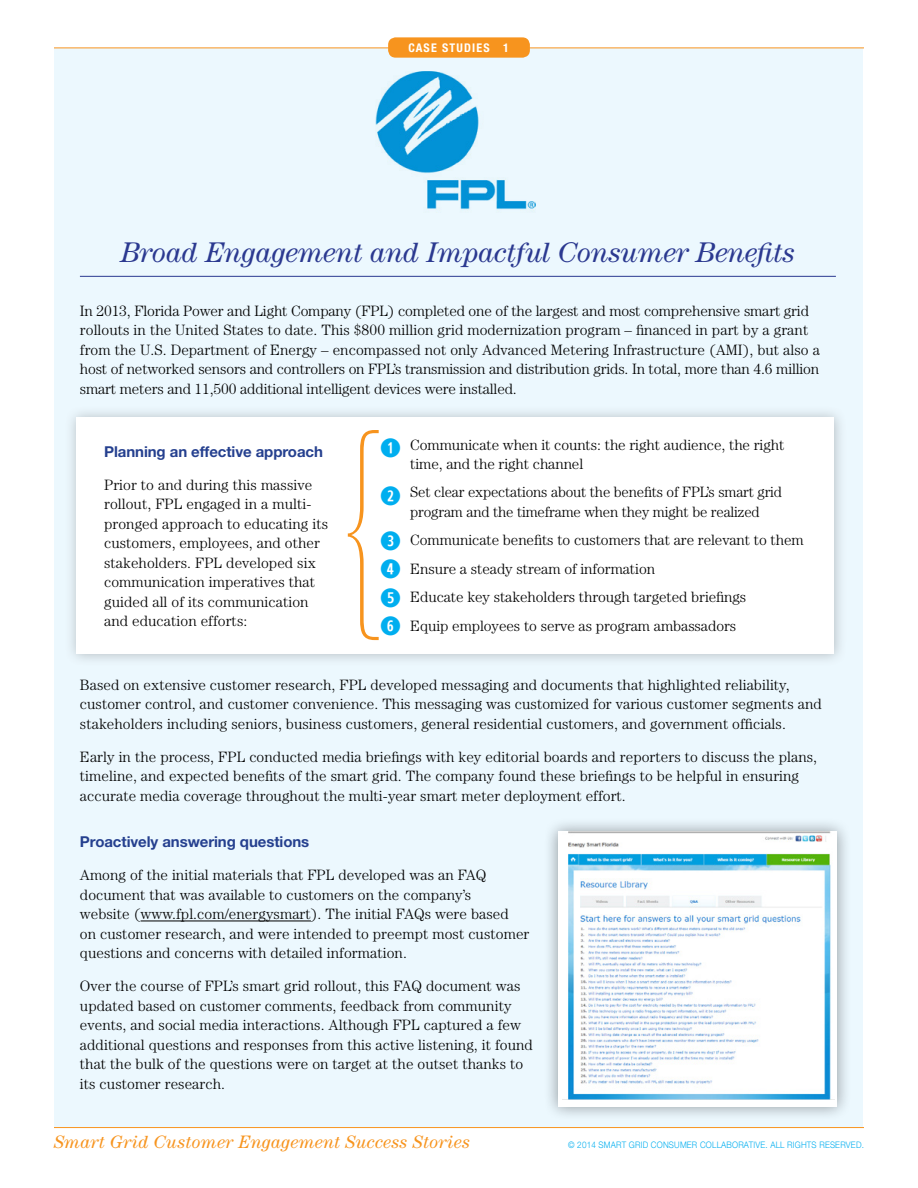
<style>
.page{position:relative;width:918px;height:1188px;background:#fff}
.page>*{position:absolute;margin:0;border:0;box-sizing:border-box;transform-origin:0 0}
.Subpage_Headline{font:italic 28.5px "Century";letter-spacing:-.005em;color:#2b3990}
.t1{font:italic 18px "Century";letter-spacing:.01em;color:#f7941e}
.body_basic{font:300 15px/19.5px "Century";letter-spacing:.005em;color:#000}
.body_bulleted{font:300 15px/19.5px "Century";letter-spacing:-.005em;color:#000}
.CS_Sub{font:700 15px "Helvetica Neue";letter-spacing:-.005em;color:#25408f}
.Pull_Quote{font:700 condensed 12px "Helvetica Neue";letter-spacing:.1em;color:#fff}
.t2{font:300 9px "Helvetica Neue";letter-spacing:.025em;color:#00aeef;scale:.9 1}
.s1{font-family:"Combi Numerals Pro";font-weight:700;font-size:25.5px;color:#00aeef}
</style>
<div class="page">
<div style="left:55px;top:48px;width:808px;height:1079px;background:#ecf8fe"></div>
<hr style="left:54px;top:1127px;width:810px;height:1px;background:#f7941e">
<hr style="left:54px;top:48px;width:810px;height:1px;background:#f7941e">
<div style="left:388px;top:37px;width:142px;height:21px;background:#f7941e;border-radius:8px"></div>
<hr style="left:80px;top:276px;width:756px;height:1px;background:#2b3990">
<hr style="left:141px;top:921px;width:170px;height:1px;background:#000">
<img style="left:376px;top:71px;width:160px;height:140px">
<div style="left:544px;top:817px;width:308px;height:305px;background:#000;opacity:.4"></div>
<div style="left:558px;top:832px;width:279px;height:275px;background:#fff"></div>
<img style="left:562px;top:832px;width:272px;height:268px">
<div style="left:64px;top:405px;width:782px;height:262px;background:#6d6e71;opacity:.45"></div>
<div style="left:77px;top:418px;width:757px;height:236px;background:#fff"></div>
<svg style="left:348px;top:430px;width:31px;height:210px"></svg>
<p class="Pull_Quote" style="left:408px;top:41px;width:102px">CASE STUDIES 1</p>
<p class="Subpage_Headline" style="left:121px;top:236px;width:676px">Broad Engagement and Impactful Consumer Benefits</p>
<p class="body_basic" style="left:80px;top:301px;width:742px">In 2013, Florida Power and Light Company (FPL) completed one of the largest and most comprehensive smart grid rollouts in the United States to date. This $800 million grid modernization program – financed in part by a grant from the U.S. Department of Energy – encompassed not only Advanced Metering Infrastructure (AMI), but also a host of networked sensors and controllers on FPL’s transmission and distribution grids. In total, more than 4.6 million smart meters and 11,500 additional intelligent devices were installed.</p>
<p class="CS_Sub" style="left:104px;top:442px;width:220px">Planning an effective approach</p>
<p class="body_basic" style="left:104px;top:474px;width:226px">Prior to and during this massive rollout, FPL engaged in a multi&shy;pronged approach to educating its customers, employees, and other stakeholders. FPL developed six communication imperatives that guided all of its communication and education efforts:</p>
<p class="body_bulleted" style="left:410px;top:434px;width:376px;text-indent:-30px"><span class="s1">Q</span> Communicate when it counts: the right audience, the right time, and the right channel</p>
<p class="body_bulleted" style="left:380px;top:482px;width:403px;text-align:center"><span class="s1">W</span> Set clear expectations about the benefits of FPL’s smart grid program and the timeframe when they might be realized</p>
<p class="body_bulleted" style="left:380px;top:530px;width:425px"><span class="s1">E</span> Communicate benefits to customers that are relevant to them</p>
<p class="body_bulleted" style="left:380px;top:559px;width:276px"><span class="s1">R</span> Ensure a steady stream of information</p>
<p class="body_bulleted" style="left:380px;top:587px;width:368px"><span class="s1">T</span> Educate key stakeholders through targeted briefings</p>
<p class="body_bulleted" style="left:380px;top:615px;width:358px"><span class="s1">Y</span> Equip employees to serve as program ambassadors</p>
<p class="body_basic" style="left:80px;top:675px;width:743px">Based on extensive customer research, FPL developed messaging and documents that highlighted reliability, customer control, and customer convenience. This messaging was customized for various customer segments and stakeholders including seniors, business customers, general residential customers, and government officials.</p>
<p class="body_basic" style="left:80px;top:747px;width:739px">Early in the process, FPL conducted media briefings with key editorial boards and reporters to discuss the plans, timeline, and expected benefits of the smart grid. The company found these briefings to be helpful in ensuring accurate media coverage throughout the multi-year smart meter deployment effort.</p>
<p class="CS_Sub" style="left:80px;top:833px;width:231px">Proactively answering questions</p>
<p class="body_basic" style="left:80px;top:865px;width:451px">Among of the initial materials that FPL developed was an FAQ document that was available to customers on the company’s<br>website (www.fpl.com/energysmart). The initial FAQs were based<br>on customer research, and were intended to preempt most customer questions and concerns with detailed information.</p>
<p class="body_basic" style="left:80px;top:976px;width:455px">Over the course of FPL’s smart grid rollout, this FAQ document was updated based on customer comments, feedback from community events, and social media interactions. Although FPL captured a few additional questions and responses from this active listening, it found that the bulk of the questions were on target at the outset thanks to its customer research.</p>
<p class="t1" style="left:54px;top:1132px;width:418px">Smart Grid Customer Engagement Success Stories</p>
<p class="t2" style="left:568px;top:1139px;width:330px">© 2014 SMART GRID CONSUMER COLLABORATIVE. ALL RIGHTS RESERVED.</p>
</div>
